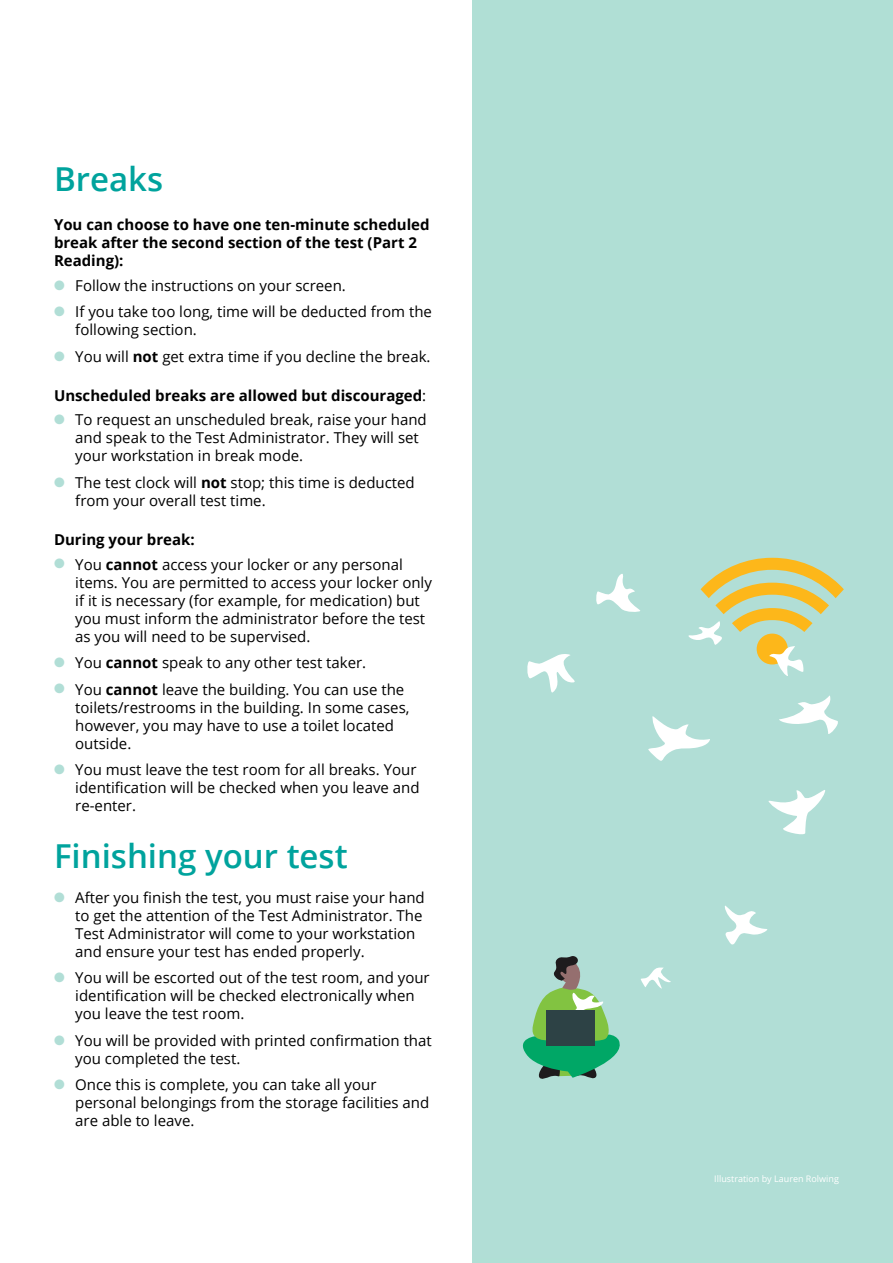
<style>
.page{position:relative;width:893px;height:1263px;background:#fff}
.page>*{position:absolute;margin:0;border:0;box-sizing:border-box;transform-origin:0 0}
.t1{font:600 33px "Open Sans";color:#00a39d}
.t2{font:15px/18px "Open Sans";color:#000}
.t3{font:700 15px/18px "Open Sans";color:#000}
.t4{font:9px "Open Sans";color:#fff}
.s1{color:#b1ded6}
.s2{font-weight:700}
.s3{font-weight:400}
</style>
<div class="page">
<div style="left:472px;top:0;width:421px;height:1263px;background:#b0dfd5"></div>
<svg style="left:522px;top:956px;width:98px;height:123px"></svg>
<div style="left:546px;top:1010px;width:49px;height:36px;background:#2d4245"></div>
<svg style="left:640px;top:967px;width:31px;height:21px"></svg>
<svg style="left:768px;top:790px;width:58px;height:45px"></svg>
<svg style="left:779px;top:695px;width:59px;height:39px"></svg>
<svg style="left:648px;top:716px;width:62px;height:45px"></svg>
<svg style="left:596px;top:574px;width:45px;height:38px"></svg>
<svg style="left:527px;top:654px;width:48px;height:39px"></svg>
<svg style="left:724px;top:905px;width:44px;height:40px"></svg>
<svg style="left:688px;top:558px;width:156px;height:118px"></svg>
<h1 class="t1" style="left:54px;top:156px;width:111px">Breaks</h1>
<p class="t3" style="left:54px;top:216px;width:377px">You can choose to have one ten-minute scheduled break after the second section of the test (Part 2<br>Reading):</p>
<p class="t2" style="left:54px;top:276px;width:293px"><span class="s1">●</span> Follow the instructions on your screen.</p>
<p class="t2" style="left:75px;top:302px;width:358px;text-indent:-21px"><span class="s1">●</span> If you take too long, time will be deducted from the following section.</p>
<p class="t2" style="left:54px;top:347px;width:378px"><span class="s1">●</span> You will <span class="s2">not</span> get extra time if you decline the break.</p>
<p class="t3" style="left:54px;top:386px;width:374px">Unscheduled breaks are allowed but discouraged<span class="s3">:</span></p>
<p class="t2" style="left:75px;top:411px;width:353px;text-indent:-21px"><span class="s1">●</span> To request an unscheduled break, raise your hand and speak to the Test Administrator. They will set your workstation in break mode.</p>
<p class="t2" style="left:75px;top:473px;width:341px;text-indent:-21px"><span class="s1">●</span> The test clock will <span class="s2">not</span> stop; this time is deducted from your overall test time.</p>
<p class="t3" style="left:54px;top:530px;width:142px">During your break:</p>
<p class="t2" style="left:75px;top:555px;width:358px;text-indent:-21px"><span class="s1">●</span> You <span class="s2">cannot</span> access your locker or any personal items. You are permitted to access your locker only if it is necessary (for example, for medication) but you must inform the administrator before the test as you will need to be supervised.</p>
<p class="t2" style="left:54px;top:653px;width:314px"><span class="s1">●</span> You <span class="s2">cannot</span> speak to any other test taker.</p>
<p class="t2" style="left:75px;top:680px;width:336px;text-indent:-21px"><span class="s1">●</span> You <span class="s2">cannot</span> leave the building. You can use the toilets/restrooms in the building. In some cases, however, you may have to use a toilet located outside.</p>
<p class="t2" style="left:75px;top:760px;width:346px;text-indent:-21px"><span class="s1">●</span> You must leave the test room for all breaks. Your identification will be checked when you leave and re-enter.</p>
<h1 class="t1" style="left:54px;top:833px;width:295px">Finishing your test</h1>
<p class="t2" style="left:75px;top:888px;width:351px;text-indent:-21px"><span class="s1">●</span> After you finish the test, you must raise your hand to get the attention of the Test Administrator. The Test Administrator will come to your workstation and ensure your test has ended properly.</p>
<p class="t2" style="left:75px;top:968px;width:356px;text-indent:-21px"><span class="s1">●</span> You will be escorted out of the test room, and your identification will be checked electronically when you leave the test room.</p>
<p class="t2" style="left:75px;top:1031px;width:358px;text-indent:-21px"><span class="s1">●</span> You will be provided with printed confirmation that you completed the test.</p>
<p class="t2" style="left:75px;top:1075px;width:356px;text-indent:-21px"><span class="s1">●</span> Once this is complete, you can take all your personal belongings from the storage facilities and are able to leave.</p>
<p class="t4" style="left:714px;top:1173px;width:126px">Illustration by Lauren Rolwing</p>
</div>
